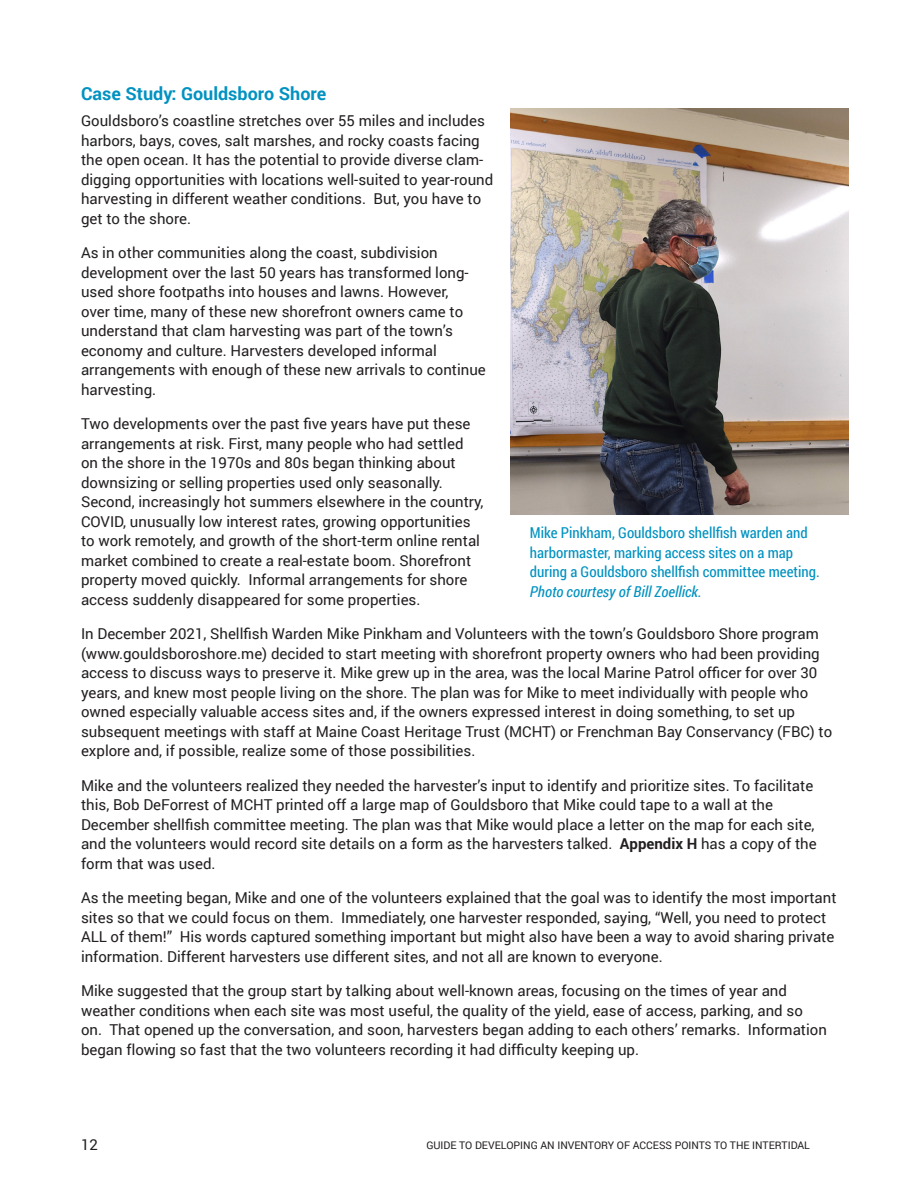
<style>
.page{position:relative;width:918px;height:1188px;background:#fff}
.page>*{position:absolute;margin:0;border:0;box-sizing:border-box;transform-origin:0 0}
.t1{font:700 18px "Roboto";color:#0292c1}
.New_Basic{font:15px/19.5px "Roboto";color:#231f20}
.t2{font:15px/19.5px "Roboto Condensed";color:#0292c1}
.t3{font:10.5px "Roboto";color:#231f20}
.s1{font-weight:700}
.s2{font-style:italic}
</style>
<div class="page">
<img style="left:511px;top:108px;width:338px;height:407px">
<p class="t1" style="left:81px;top:81px;width:247px">Case Study: Gouldsboro Shore</p>
<p class="New_Basic" style="left:81px;top:110px;width:414px">Gouldsboro’s coastline stretches over 55 miles and includes harbors, bays, coves, salt marshes, and rocky coasts facing the open ocean. It has the potential to provide diverse clam&shy;digging opportunities with locations well-suited to year-round harvesting in different weather conditions. But, you have to get to the shore.</p>
<p class="New_Basic" style="left:81px;top:242px;width:406px">As in other communities along the coast, subdivision development over the last 50 years has transformed long&shy;used shore footpaths into houses and lawns. However,<br>over time, many of these new shorefront owners came to understand that clam harvesting was part of the town’s economy and culture. Harvesters developed informal arrangements with enough of these new arrivals to continue harvesting.</p>
<p class="New_Basic" style="left:81px;top:413px;width:404px">Two developments over the past five years have put these arrangements at risk. First, many people who had settled on the shore in the 1970s and 80s began thinking about downsizing or selling properties used only seasonally.<br>Second, increasingly hot summers elsewhere in the country, COVID, unusually low interest rates, growing opportunities to work remotely, and growth of the short-term online rental market combined to create a real-estate boom. Shorefront property moved quickly. Informal arrangements for shore access suddenly disappeared for some properties.</p>
<p class="New_Basic" style="left:81px;top:623px;width:753px">In December 2021, Shellfish Warden Mike Pinkham and Volunteers with the town’s Gouldsboro Shore program (www.gouldsboroshore.me) decided to start meeting with shorefront property owners who had been providing access to discuss ways to preserve it. Mike grew up in the area, was the local Marine Patrol officer for over 30 years, and knew most people living on the shore. The plan was for Mike to meet individually with people who owned especially valuable access sites and, if the owners expressed interest in doing something, to set up subsequent meetings with staff at Maine Coast Heritage Trust (MCHT) or Frenchman Bay Conservancy (FBC) to explore and, if possible, realize some of those possibilities.</p>
<p class="New_Basic" style="left:81px;top:775px;width:737px">Mike and the volunteers realized they needed the harvester’s input to identify and prioritize sites. To facilitate this, Bob DeForrest of MCHT printed off a large map of Gouldsboro that Mike could tape to a wall at the December shellfish committee meeting. The plan was that Mike would place a letter on the map for each site, and the volunteers would record site details on a form as the harvesters talked. <span class="s1">Appendix H</span> has a copy of the form that was used.</p>
<p class="New_Basic" style="left:81px;top:887px;width:757px">As the meeting began, Mike and one of the volunteers explained that the goal was to identify the most important sites so that we could focus on them. Immediately, one harvester responded, saying, “Well, you need to protect ALL of them!” His words captured something important but might also have been a way to avoid sharing private information. Different harvesters use different sites, and not all are known to everyone.</p>
<p class="New_Basic" style="left:81px;top:980px;width:747px">Mike suggested that the group start by talking about well-known areas, focusing on the times of year and weather conditions when each site was most useful, the quality of the yield, ease of access, parking, and so on. That opened up the conversation, and soon, harvesters began adding to each others’ remarks. Information began flowing so fast that the two volunteers recording it had difficulty keeping up.</p>
<p class="t2" style="left:530px;top:523px;width:291px">Mike Pinkham, Gouldsboro shellfish warden and harbormaster, marking access sites on a map during a Gouldsboro shellfish committee meeting.<br><span class="s2">Photo courtesy of Bill Zoellick.</span></p>
<p class="New_Basic" style="left:81px;top:1134px;width:18px">12</p>
<p class="t3" style="left:426px;top:1138px;width:385px">GUIDE TO DEVELOPING AN INVENTORY OF ACCESS POINTS TO THE INTERTIDAL</p>
</div>
